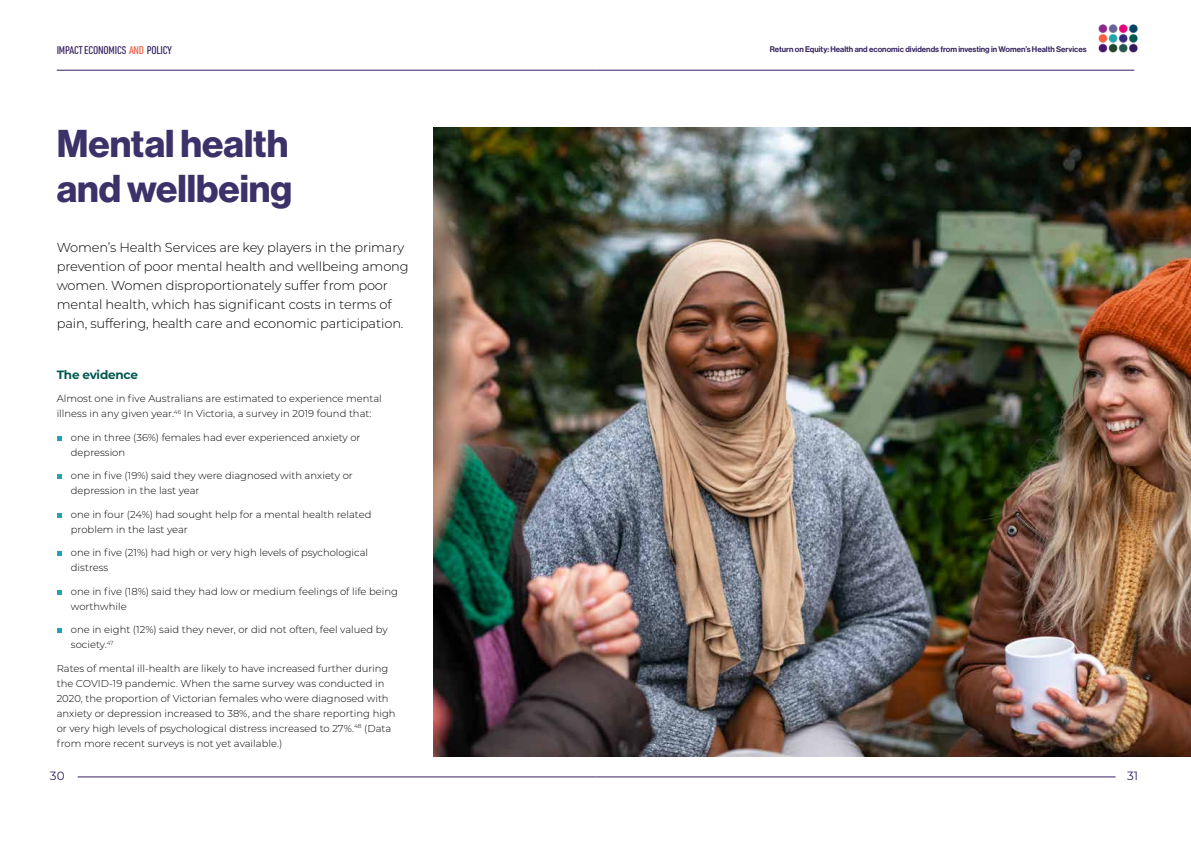
<style>
.page{position:relative;width:1191px;height:842px;background:#fff}
.page>*{position:absolute;margin:0;border:0;box-sizing:border-box;transform-origin:0 0}
.t1{font:38px/45.6px "N Haas Grotesk DS Pro 75 Bd";color:#3c3169}
.t2{font:300 13px/19px "Montserrat";letter-spacing:-.01em;color:#000}
.t3{font:700 12px "Montserrat";letter-spacing:-.02em;color:#005950}
.t4{font:12px "Montserrat";color:#34215d}
.t5{font:500 11px "URWDIN Cond";letter-spacing:-.02em;color:#34215d}
.t6{font:300 10px/15px "Montserrat";color:#000}
.t7{font:8px "N Haas Grotesk DS Pro 65 Md";color:#34215d}
.s1{color:#f15d43}
</style>
<div class="page">
<hr style="left:595px;top:777px;width:520px;height:1px;background:#34215d">
<hr style="left:78px;top:777px;width:517px;height:1px;background:#34215d">
<hr style="left:595px;top:70px;width:539px;height:1px;background:#34215d">
<hr style="left:57px;top:70px;width:538px;height:1px;background:#34215d">
<img style="left:1098px;top:24px;width:40px;height:29px">
<svg style="left:57px;top:436px;width:4px;height:5px"></svg>
<svg style="left:57px;top:475px;width:4px;height:4px"></svg>
<svg style="left:57px;top:513px;width:4px;height:5px"></svg>
<svg style="left:57px;top:552px;width:4px;height:4px"></svg>
<svg style="left:57px;top:590px;width:4px;height:5px"></svg>
<svg style="left:57px;top:629px;width:4px;height:4px"></svg>
<img style="left:434px;top:128px;width:757px;height:629px">
<p class="t5" style="left:57px;top:43px;width:117px">IMPACT ECONOMICS <span class="s1">AND</span> POLICY</p>
<p class="t7" style="left:769px;top:45px;width:318px">Return on Equity: Health and economic dividends from investing in Women’s Health Services</p>
<h1 class="t1" style="left:57px;top:121px;width:237px">Mental health and wellbeing</h1>
<p class="t2" style="left:57px;top:238px;width:353px">Women’s Health Services are key players in the primary prevention of poor mental health and wellbeing among women. Women disproportionately suffer from poor mental health, which has significant costs in terms of pain, suffering, health care and economic participation.</p>
<p class="t3" style="left:57px;top:366px;width:83px">The evidence</p>
<p class="t6" style="left:57px;top:391px;width:327px">Almost one in five Australians are estimated to experience mental illness in any given year.<sup>46</sup> In Victoria, a survey in 2019 found that:</p>
<p class="t6" style="left:71px;top:429px;width:291px">one in three (36%) females had ever experienced anxiety or depression</p>
<p class="t6" style="left:71px;top:468px;width:283px">one in five (19%) said they were diagnosed with anxiety or depression in the last year</p>
<p class="t6" style="left:71px;top:506px;width:302px">one in four (24%) had sought help for a mental health related problem in the last year</p>
<p class="t6" style="left:71px;top:545px;width:299px">one in five (21%) had high or very high levels of psychological distress</p>
<p class="t6" style="left:71px;top:583px;width:329px">one in five (18%) said they had low or medium feelings of life being worthwhile</p>
<p class="t6" style="left:71px;top:622px;width:318px">one in eight (12%) said they never, or did not often, feel valued by society.<sup>47</sup></p>
<p class="t6" style="left:57px;top:660px;width:340px">Rates of mental ill-health are likely to have increased further during the COVID-19 pandemic. When the same survey was conducted in 2020, the proportion of Victorian females who were diagnosed with anxiety or depression increased to 38%, and the share reporting high or very high levels of psychological distress increased to 27%.<sup>48</sup> (Data from more recent surveys is not yet available.)</p>
<p class="t4" style="left:50px;top:768px;width:16px">30</p>
<p class="t4" style="left:1127px;top:768px;width:13px">31</p>
</div>
